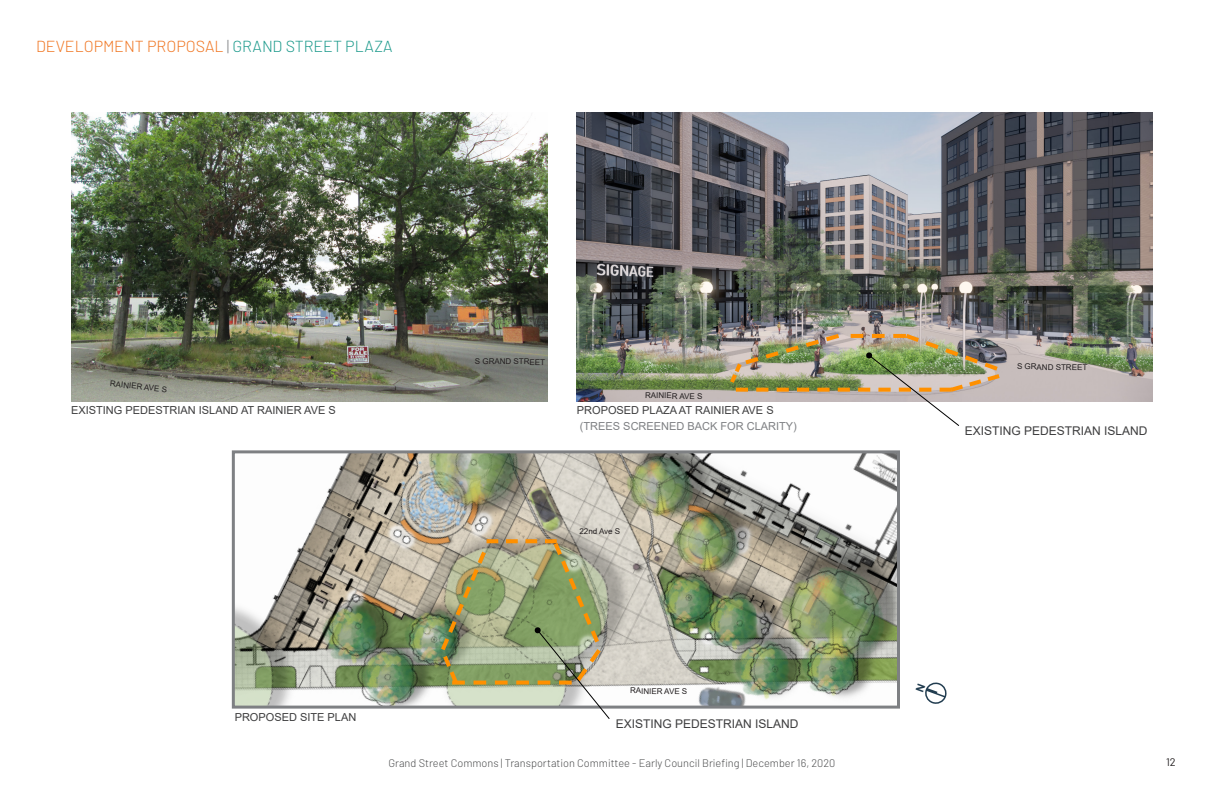
<style>
.page{position:relative;width:1224px;height:792px;background:#fff}
.page>*{position:absolute;margin:0;border:0;box-sizing:border-box;transform-origin:0 0}
.Page_title_16pt{font:300 16px "Barlow";color:#f07622}
.t1{font:12px "Arial";color:#3e3e3f}
.t2{font:300 11px "Barlow";color:#4b4c4d}
.t3{font:11px "Arial";color:#3e3e3f}
.t4{font:11px "Arial";color:#7e8083}
.t5{font:11px "Barlow";color:#231f20}
.t6{font:8px "Arial";color:#231f20}
.s1{color:#7e8083}
.s2{color:#1b998b}
</style>
<div class="page">
<img style="left:71px;top:113px;width:477px;height:289px">
<img style="left:577px;top:113px;width:576px;height:289px">
<img style="left:236px;top:454px;width:660px;height:251px">
<div style="left:232px;top:450px;width:668px;height:259px;border:3px solid #7e8083"></div>
<svg style="left:438px;top:539px;width:173px;height:180px;background:#a8af8b"></svg>
<img style="left:727px;top:331px;width:277px;height:95px">
<svg style="left:925px;top:682px;width:22px;height:22px"></svg>
<p class="Page_title_16pt" style="left:36px;top:36px;width:358px">DEVELOPMENT PROPOSAL <span class="s1">|</span> <span class="s2">GRAND STREET PLAZA</span></p>
<p class="t6" style="left:111px;top:378px;width:59px;rotate:6deg">RAINIER AVE S</p>
<p class="t6" style="left:475px;top:355px;width:72px;rotate:1deg">S GRAND STREET</p>
<p class="t6" style="left:645px;top:390px;width:59px;rotate:1deg">RAINIER AVE S</p>
<p class="t3" style="left:71px;top:403px;width:266px">EXISTING PEDESTRIAN ISLAND AT RAINIER AVE S</p>
<p class="t3" style="left:577px;top:402px;width:198px">PROPOSED PLAZA AT RAINIER AVE S</p>
<p class="t4" style="left:580px;top:418px;width:218px">(TREES SCREENED BACK FOR CLARITY)</p>
<p class="t3" style="left:235px;top:709px;width:123px">PROPOSED SITE PLAN</p>
<p class="t6" style="left:580px;top:525px;width:42px;rotate:1deg">22nd Ave S</p>
<p class="t6" style="left:630px;top:685px;width:59px;rotate:1deg">RAINIER AVE S</p>
<p class="t1" style="left:616px;top:716px;width:184px">EXISTING PEDESTRIAN ISLAND</p>
<p class="t6" style="left:1017px;top:361px;width:72px;rotate:1deg">S GRAND STREET</p>
<p class="t1" style="left:965px;top:422px;width:184px">EXISTING PEDESTRIAN ISLAND</p>
<p class="t2" style="left:388px;top:756px;width:449px">Grand Street Commons | Transportation Committee - Early Council Briefing | December 16, 2020</p>
<p class="t5" style="left:1166px;top:755px;width:11px">12</p>
</div>
